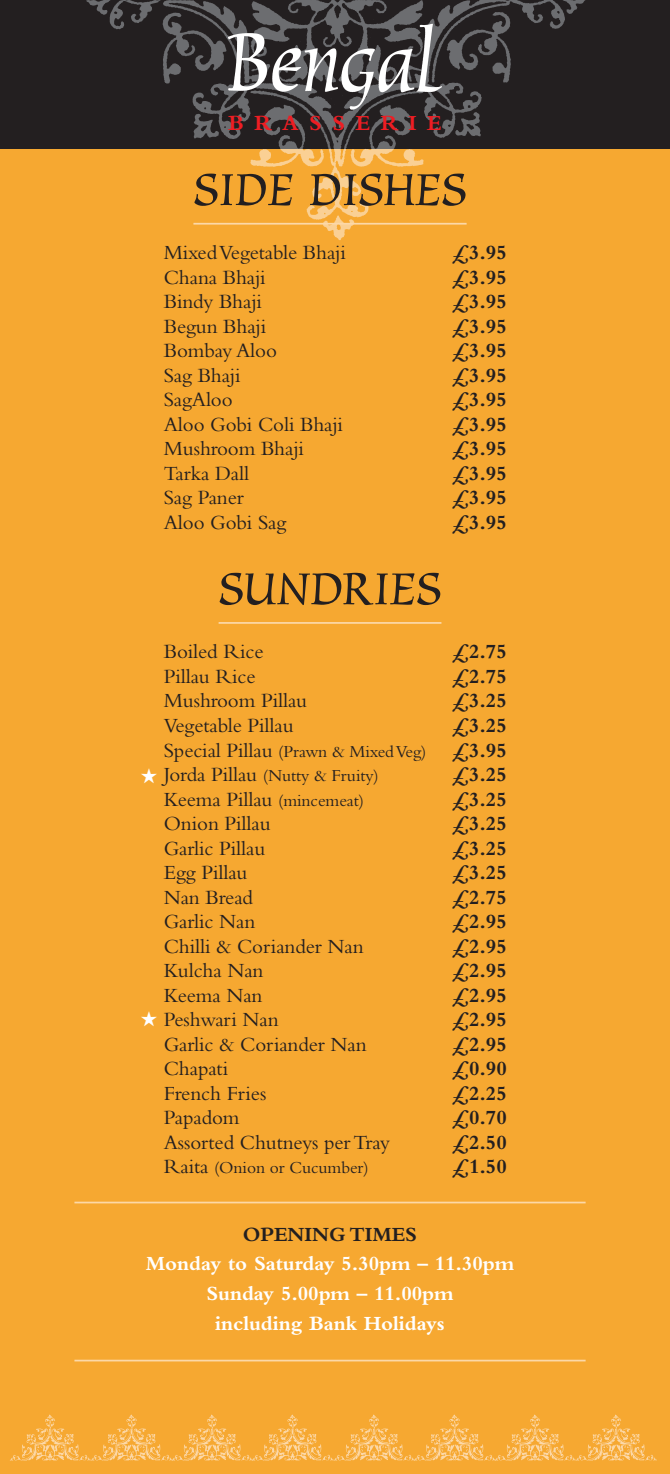
<style>
.page{position:relative;width:670px;height:1474px;background:#fff}
.page>*{position:absolute;margin:0;border:0;box-sizing:border-box;transform-origin:0 0}
.section_heads{font:68.25px "Marigold";color:#231f20}
.t1{font:700 22.4px "Bembo";letter-spacing:.47em;color:#ee1d23}
.dishes{font:21px "Bembo";letter-spacing:-.005em;color:#231f20}
.dishes-2{font:700 21px "Bembo";letter-spacing:-.005em;color:#231f20}
.dishes-3{font:700 21px "Bembo";letter-spacing:-.005em;color:#fff}
.section_heads-2{font:21px "Bembo";letter-spacing:-.005em;color:#231f20}
.dishes-4{font:17.5px "Bembo";letter-spacing:-.005em;color:#231f20}
.s1{font-size:21px}
.s2{font-weight:700;font-size:21px}
.s3{font-size:17.5px}
.s4{color:#fff}
</style>
<div class="page">
<div style="left:0;top:147px;width:670px;height:1326px;background:#f6a831"></div>
<img style="left:503px;top:1414px;width:65px;height:47px">
<img style="left:422px;top:1414px;width:81px;height:47px">
<img style="left:180px;top:1414px;width:65px;height:47px">
<img style="left:341px;top:1414px;width:81px;height:47px">
<img style="left:99px;top:1414px;width:81px;height:47px">
<img style="left:245px;top:1414px;width:96px;height:47px">
<img style="left:10px;top:1414px;width:89px;height:47px">
<img style="left:568px;top:1414px;width:89px;height:47px">
<img style="left:193px;top:149px;width:274px;height:91px">
<div style="left:0;top:0;width:670px;height:149px;background:#231f20"></div>
<img style="left:86px;top:0;width:499px;height:149px">
<img style="left:228px;top:19px;width:213px;height:104px">
<hr style="left:193px;top:223px;width:273px;height:1px;background:#fcd8a7">
<hr style="left:219px;top:622px;width:222px;height:2px;background:#fcd8a7">
<hr style="left:74px;top:1201px;width:511px;height:2px;background:#fcd8a7">
<hr style="left:74px;top:1359px;width:511px;height:2px;background:#fcd8a7">
<p class="t1" style="left:228px;top:111px;width:215px">BRASSERIE</p>
<p class="section_heads" style="left:193px;top:148px;width:275px">SIDE DISHES</p>
<p class="dishes" style="left:164px;top:240px;width:184px">Mixed Vegetable Bhaji</p>
<p class="dishes-2" style="left:452px;top:241px;width:57px">£3.95</p>
<p class="dishes" style="left:164px;top:265px;width:103px">Chana Bhaji</p>
<p class="dishes-2" style="left:452px;top:265px;width:57px">£3.95</p>
<p class="dishes" style="left:164px;top:289px;width:100px">Bindy Bhaji</p>
<p class="dishes-2" style="left:452px;top:290px;width:57px">£3.95</p>
<p class="dishes" style="left:164px;top:314px;width:104px">Begun Bhaji</p>
<p class="dishes-2" style="left:452px;top:314px;width:57px">£3.95</p>
<p class="dishes" style="left:164px;top:338px;width:115px">Bombay Aloo</p>
<p class="dishes-2" style="left:452px;top:339px;width:57px">£3.95</p>
<p class="dishes" style="left:164px;top:363px;width:78px">Sag Bhaji</p>
<p class="dishes-2" style="left:452px;top:363px;width:57px">£3.95</p>
<p class="dishes" style="left:164px;top:387px;width:70px">SagAloo</p>
<p class="dishes-2" style="left:452px;top:388px;width:57px">£3.95</p>
<p class="dishes" style="left:164px;top:412px;width:181px">Aloo Gobi Coli Bhaji</p>
<p class="dishes-2" style="left:452px;top:412px;width:57px">£3.95</p>
<p class="dishes" style="left:164px;top:436px;width:142px">Mushroom Bhaji</p>
<p class="dishes-2" style="left:452px;top:437px;width:57px">£3.95</p>
<p class="dishes" style="left:164px;top:461px;width:87px">Tarka Dall</p>
<p class="dishes-2" style="left:452px;top:461px;width:57px">£3.95</p>
<p class="dishes" style="left:164px;top:485px;width:82px">Sag Paner</p>
<p class="dishes-2" style="left:452px;top:486px;width:57px">£3.95</p>
<p class="dishes" style="left:164px;top:510px;width:124px">Aloo Gobi Sag</p>
<p class="dishes-2" style="left:452px;top:510px;width:57px">£3.95</p>
<p class="section_heads" style="left:219px;top:547px;width:224px">SUNDRIES</p>
<p class="dishes" style="left:164px;top:639px;width:101px">Boiled Rice</p>
<p class="dishes-2" style="left:452px;top:640px;width:57px">£2.75</p>
<p class="dishes" style="left:164px;top:664px;width:93px">Pillau Rice</p>
<p class="dishes-2" style="left:452px;top:664px;width:57px">£2.75</p>
<p class="dishes" style="left:164px;top:688px;width:145px">Mushroom Pillau</p>
<p class="dishes-2" style="left:452px;top:689px;width:57px">£3.25</p>
<p class="dishes" style="left:164px;top:713px;width:131px">Vegetable Pillau</p>
<p class="dishes-2" style="left:452px;top:713px;width:57px">£3.25</p>
<p class="dishes-4" style="left:164px;top:740px;width:344px"><span class="s1">Special Pillau</span> (Prawn &amp; Mixed Veg) <span class="s2">£3.95</span></p>
<p class="dishes-4" style="left:164px;top:765px;width:217px"><span class="s1">Jorda Pillau</span> (Nutty &amp; Fruity)</p>
<p class="dishes-2" style="left:452px;top:762px;width:57px">£3.25</p>
<p class="dishes" style="left:164px;top:786px;width:202px">Keema Pillau <span class="s3">(mincemeat)</span></p>
<p class="dishes-2" style="left:452px;top:787px;width:57px">£3.25</p>
<p class="dishes" style="left:164px;top:811px;width:108px">Onion Pillau</p>
<p class="dishes-2" style="left:452px;top:811px;width:57px">£3.25</p>
<p class="dishes" style="left:164px;top:835px;width:103px">Garlic Pillau</p>
<p class="dishes-2" style="left:452px;top:836px;width:57px">£3.25</p>
<p class="dishes" style="left:164px;top:860px;width:85px">Egg Pillau</p>
<p class="dishes-2" style="left:452px;top:860px;width:57px">£3.25</p>
<p class="dishes" style="left:164px;top:884px;width:91px">Nan Bread</p>
<p class="dishes-2" style="left:452px;top:885px;width:57px">£2.75</p>
<p class="dishes" style="left:164px;top:909px;width:93px">Garlic Nan</p>
<p class="dishes-2" style="left:452px;top:909px;width:57px">£2.95</p>
<p class="dishes" style="left:164px;top:933px;width:201px">Chilli &amp; Coriander Nan</p>
<p class="dishes-2" style="left:452px;top:934px;width:57px">£2.95</p>
<p class="dishes" style="left:164px;top:958px;width:101px">Kulcha Nan</p>
<p class="dishes-2" style="left:452px;top:958px;width:57px">£2.95</p>
<p class="dishes" style="left:164px;top:982px;width:100px">Keema Nan</p>
<p class="dishes-2" style="left:452px;top:983px;width:57px">£2.95</p>
<p class="dishes-2" style="left:452px;top:1007px;width:57px">£2.95</p>
<p class="dishes" style="left:164px;top:1031px;width:204px">Garlic &amp; Coriander Nan</p>
<p class="dishes-2" style="left:452px;top:1032px;width:57px">£2.95</p>
<p class="dishes" style="left:164px;top:1056px;width:66px">Chapati</p>
<p class="dishes-2" style="left:452px;top:1056px;width:57px">£0.90</p>
<p class="dishes" style="left:164px;top:1080px;width:104px">French Fries</p>
<p class="dishes-2" style="left:452px;top:1081px;width:57px">£2.25</p>
<p class="dishes" style="left:164px;top:1105px;width:77px">Papadom</p>
<p class="dishes-2" style="left:452px;top:1105px;width:57px">£0.70</p>
<p class="dishes" style="left:164px;top:1129px;width:228px">Assorted Chutneys per Tray</p>
<p class="dishes-2" style="left:452px;top:1130px;width:57px">£2.50</p>
<p class="dishes-4" style="left:164px;top:1157px;width:206px"><span class="s1">Raita</span> (Onion or Cucumber)</p>
<p class="dishes-2" style="left:452px;top:1154px;width:57px">£1.50</p>
<p class="section_heads-2" style="left:141px;top:1007px;width:140px"><span class="s4">★</span> Peshwari Nan</p>
<p class="dishes-2" style="left:243px;top:1222px;width:176px">OPENING TIMES</p>
<p class="dishes-3" style="left:146px;top:1252px;width:370px">Monday to Saturday 5.30pm – 11.30pm</p>
<p class="dishes-3" style="left:206px;top:1281px;width:249px">Sunday 5.00pm – 11.00pm</p>
<p class="dishes-3" style="left:215px;top:1311px;width:231px">including Bank Holidays</p>
</div>
